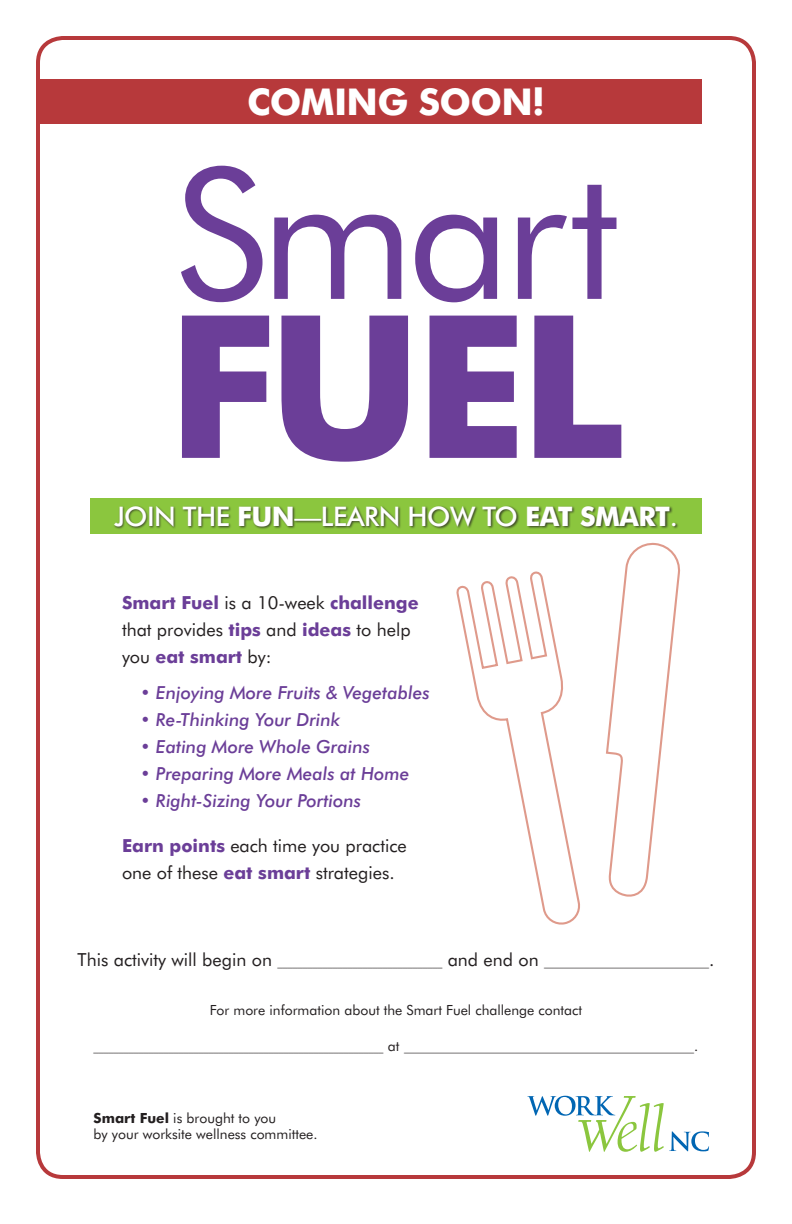
<style>
.page{position:relative;width:792px;height:1224px;background:#fff}
.page>*{position:absolute;margin:0;border:0;box-sizing:border-box;transform-origin:0 0}
.t1{font:700 199px "Futura BT";color:#6b3e98}
.t2{font:182px "Futura BT";letter-spacing:-.04em;color:#6b3e98}
.t3{font:700 37px "Futura BT";letter-spacing:-.02em;color:#fff}
.t4{font:500 27px "Futura BT";letter-spacing:-.02em;color:#fff}
.t5{font:18px/27px "Futura BT";color:#231f20}
.t6{font:italic 500 18px "Futura BT";color:#6b3e98}
.t7{font:14px/16px "Futura BT";color:#231f20}
.t8{font:10px "Futura BT";color:#231f20}
.s1{font-weight:700}
.s2{font-weight:700;color:#6b3e98}
.s3{font-size:18px}
.s4{font-size:14px}
</style>
<div class="page">
<div style="left:36px;top:36px;width:720px;height:1143px;border:4px solid #b7393b;border-radius:25px"></div>
<div style="left:36px;top:79px;width:666px;height:45px;background:#b7393b"></div>
<div style="left:90px;top:498px;width:612px;height:36px;background:#8bc63e"></div>
<svg style="left:527px;top:1096px;width:182px;height:56px"></svg>
<div style="left:114px;top:505px;width:565px;height:25px;background:#231f20;opacity:.75"></div>
<svg style="left:456px;top:543px;width:224px;height:382px"></svg>
<h3 class="t3" style="left:247px;top:79px;width:299px">Coming Soon!</h3>
<h2 class="t2" style="left:174px;top:124px;width:446px">Smart</h2>
<h1 class="t1" style="left:167px;top:266px;width:460px">Fuel</h1>
<h3 class="t4" style="left:114px;top:500px;width:565px">JOIN THE <span class="s1">FUN</span>—LEARN H OW TO <span class="s1">Eat smart</span>.</h3>
<h3 class="t5" style="left:122px;top:589px;width:298px"><span class="s2">Smart Fuel</span> is a 10-week <span class="s2">challenge </span>that provides <span class="s2">tips</span> and <span class="s2">ideas</span> to help you <span class="s2">eat smart</span> by:</h3>
<h3 class="t6" style="left:140px;top:682px;width:291px">• Enjoying More Fruits &amp; Vegetables</h3>
<h3 class="t6" style="left:140px;top:709px;width:202px">• Re-Thinking Your Drink</h3>
<h3 class="t6" style="left:140px;top:736px;width:231px">• Eating More Whole Grains</h3>
<h3 class="t6" style="left:140px;top:763px;width:271px">• Preparing More Meals at Home</h3>
<h3 class="t6" style="left:140px;top:790px;width:223px">• Right-Sizing Your Portions</h3>
<h3 class="t5" style="left:122px;top:832px;width:286px"><span class="s2">Earn points</span> each time you practice one of these <span class="s2">eat smart</span> strategies.</h3>
<p class="t8" style="left:78px;top:956px;width:638px"><span class="s3">This activity will begin on</span> _________________________________ <span class="s3">and end on</span> _________________________________<span class="s3">.</span></p>
<h3 class="t7" style="left:210px;top:1002px;width:374px">For more information about the Smart Fuel challenge contact</h3>
<p class="t8" style="left:94px;top:1041px;width:606px">__________________________________________________________ <span class="s4">at</span> __________________________________________________________<span class="s4">.</span></p>
<h3 class="t7" style="left:94px;top:1110px;width:225px"><span class="s1">Smart Fuel</span> is brought to you<br>by your worksite wellness committee.</h3>
</div>
